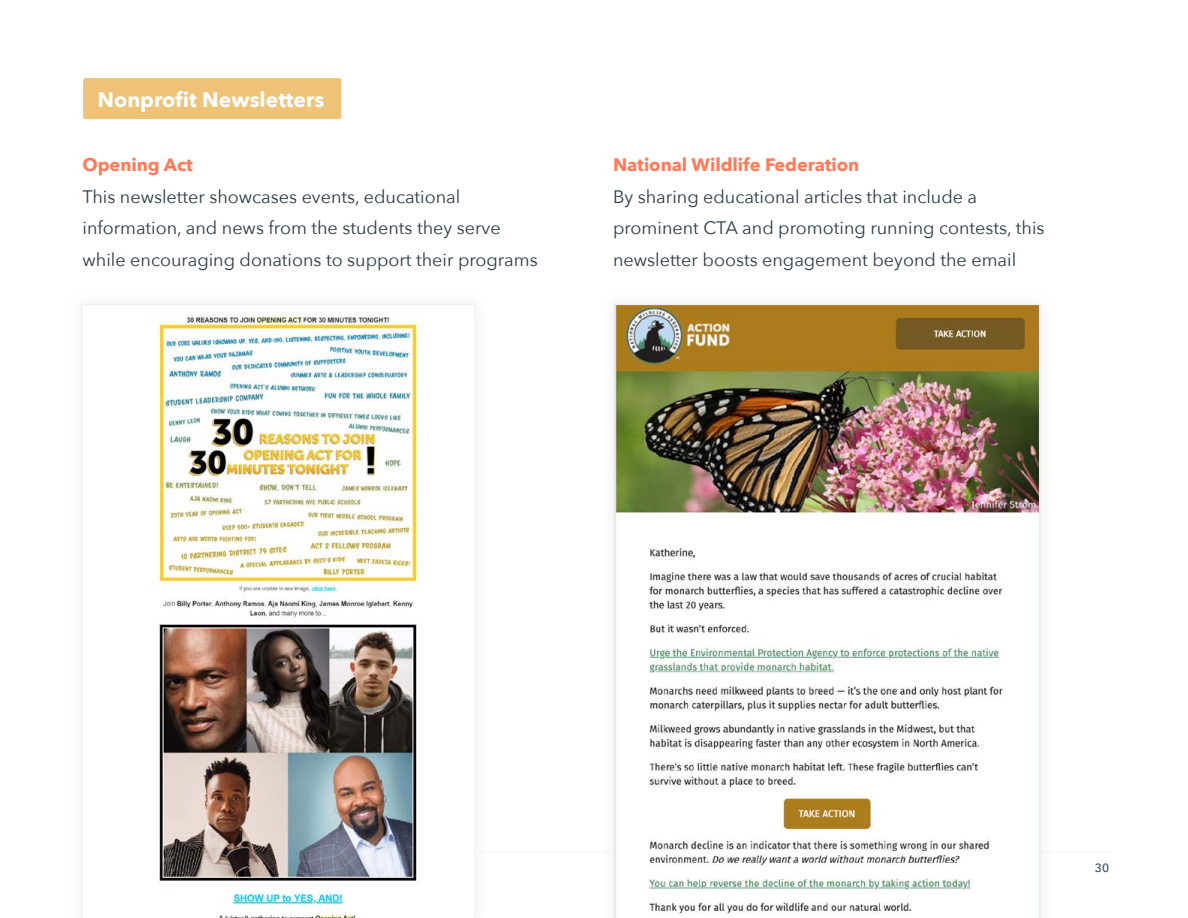
<style>
.page{position:relative;width:1188px;height:918px;background:#fff}
.page>*{position:absolute;margin:0;border:0;box-sizing:border-box;transform-origin:0 0}
.t1{font:700 21px "Avenir Next";color:#fff}
.t2{font:18px/31.5px "Avenir Next";color:#2a3b47}
.t3{font:700 18px "Avenir Next";color:#ff7a59}
.t4{font:500 12px "Avenir Next";color:#33475b}
</style>
<div class="page">
<hr style="left:82px;top:851px;width:1028px;height:2px;background:#dfdfdf">
<div style="left:598px;top:289px;width:458px;height:629px;background:#fcfcfc"></div>
<img style="left:613px;top:304px;width:428px;height:614px">
<div style="left:66px;top:289px;width:425px;height:629px;background:#fcfcfc"></div>
<img style="left:81px;top:304px;width:395px;height:614px">
<div style="left:83px;top:78px;width:258px;height:41px;background:#eec277;border-radius:3px"></div>
<p class="t1" style="left:98px;top:81px;width:228px">Nonprofit Newsletters</p>
<p class="t3" style="left:82px;top:149px;width:112px">Opening Act</p>
<p class="t2" style="left:82px;top:181px;width:457px">This newsletter showcases events, educational information, and news from the students they serve while encouraging donations to support their programs</p>
<p class="t3" style="left:613px;top:149px;width:248px">National Wildlife Federation</p>
<p class="t2" style="left:613px;top:181px;width:433px">By sharing educational articles that include a prominent CTA and promoting running contests, this newsletter boosts engagement beyond the email</p>
<p class="t4" style="left:1095px;top:857px;width:16px">30</p>
</div>
